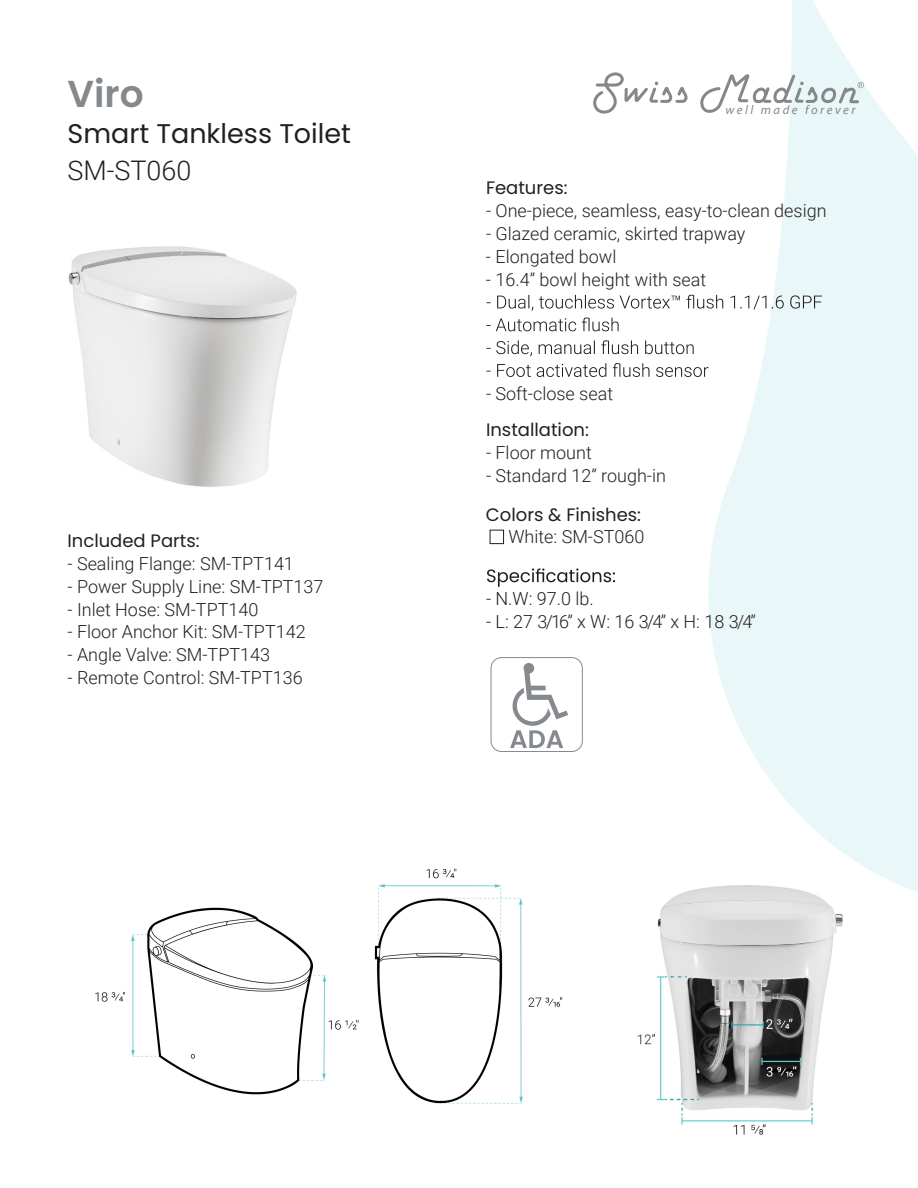
<style>
.page{position:relative;width:918px;height:1188px;background:#fff}
.page>*{position:absolute;margin:0;border:0;box-sizing:border-box;transform-origin:0 0}
.t1{font:600 37.5px "Poppins";color:#85898c}
.t2{font:27px "Poppins";color:#231f20}
.t3{font:300 27px "Roboto";color:#231f20}
.t4{font:300 18px "Roboto";color:#231f20}
.t5{font:18px "Poppins";color:#231f20}
.t6{font:italic 12.6px "Myriad Pro";letter-spacing:.2em;color:#85878a}
</style>
<div class="page">
<img style="left:68px;top:246px;width:229px;height:241px">
<img style="left:637px;top:944px;width:196px;height:191px">
<svg style="left:657px;top:0;width:261px;height:944px;fill:#eaf7f8"></svg>
<svg style="left:593px;top:72px;width:96px;height:45px"></svg>
<svg style="left:698px;top:72px;width:166px;height:43px"></svg>
<img style="left:95px;top:868px;width:468px;height:236px">
<svg style="left:486px;top:295px;width:336px;height:16px"></svg>
<svg style="left:486px;top:318px;width:133px;height:13px"></svg>
<svg style="left:486px;top:340px;width:208px;height:16px"></svg>
<svg style="left:486px;top:363px;width:222px;height:14px"></svg>
<svg style="left:487px;top:568px;width:128px;height:19px"></svg>
<div style="left:490px;top:530px;width:14px;height:14px;border:1px solid #231f20"></div>
<div style="left:491px;top:657px;width:92px;height:95px;border:1px solid #86898d;border-radius:11px"></div>
<svg style="left:510px;top:663px;width:58px;height:85px"></svg>
<h1 class="t1" style="left:68px;top:72px;width:78px">Viro</h1>
<h2 class="t2" style="left:68px;top:118px;width:285px">Smart Tankless Toilet</h2>
<h2 class="t3" style="left:68px;top:152px;width:126px">SM-ST060</h2>
<p class="t5" style="left:68px;top:530px;width:134px">Included Parts:</p>
<p class="t4" style="left:68px;top:551px;width:228px">- Sealing Flange: SM-TPT141</p>
<p class="t4" style="left:68px;top:574px;width:258px">- Power Supply Line: SM-TPT137</p>
<p class="t4" style="left:68px;top:596px;width:192px">- Inlet Hose: SM-TPT140</p>
<p class="t4" style="left:68px;top:619px;width:240px">- Floor Anchor Kit: SM-TPT142</p>
<p class="t4" style="left:68px;top:642px;width:204px">- Angle Valve: SM-TPT143</p>
<p class="t4" style="left:68px;top:665px;width:237px">- Remote Control: SM-TPT136</p>
<p class="t6" style="left:726px;top:102px;width:131px">well made forever</p>
<p class="t5" style="left:486px;top:178px;width:83px">Features:</p>
<p class="t4" style="left:486px;top:198px;width:342px">- One-piece, seamless, easy-to-clean design</p>
<p class="t4" style="left:486px;top:221px;width:261px">- Glazed ceramic, skirted trapway</p>
<p class="t4" style="left:486px;top:244px;width:132px">- Elongated bowl</p>
<p class="t4" style="left:486px;top:267px;width:222px">- 16.4” bowl height with seat</p>
<p class="t4" style="left:486px;top:381px;width:129px">- Soft-close seat</p>
<p class="t5" style="left:486px;top:419px;width:104px">Installation:</p>
<p class="t4" style="left:486px;top:440px;width:107px">- Floor mount</p>
<p class="t4" style="left:486px;top:463px;width:181px">- Standard 12” rough-in</p>
<p class="t5" style="left:486px;top:504px;width:157px">Colors &amp; Finishes:</p>
<p class="t4" style="left:508px;top:524px;width:137px">White: SM-ST060</p>
<p class="t4" style="left:486px;top:586px;width:109px">- N.W: 97.0 lb.</p>
<p class="t4" style="left:486px;top:609px;width:271px">- L: 27 3/16” x W: 16 3/4” x H: 18 3/4”</p>
</div>
